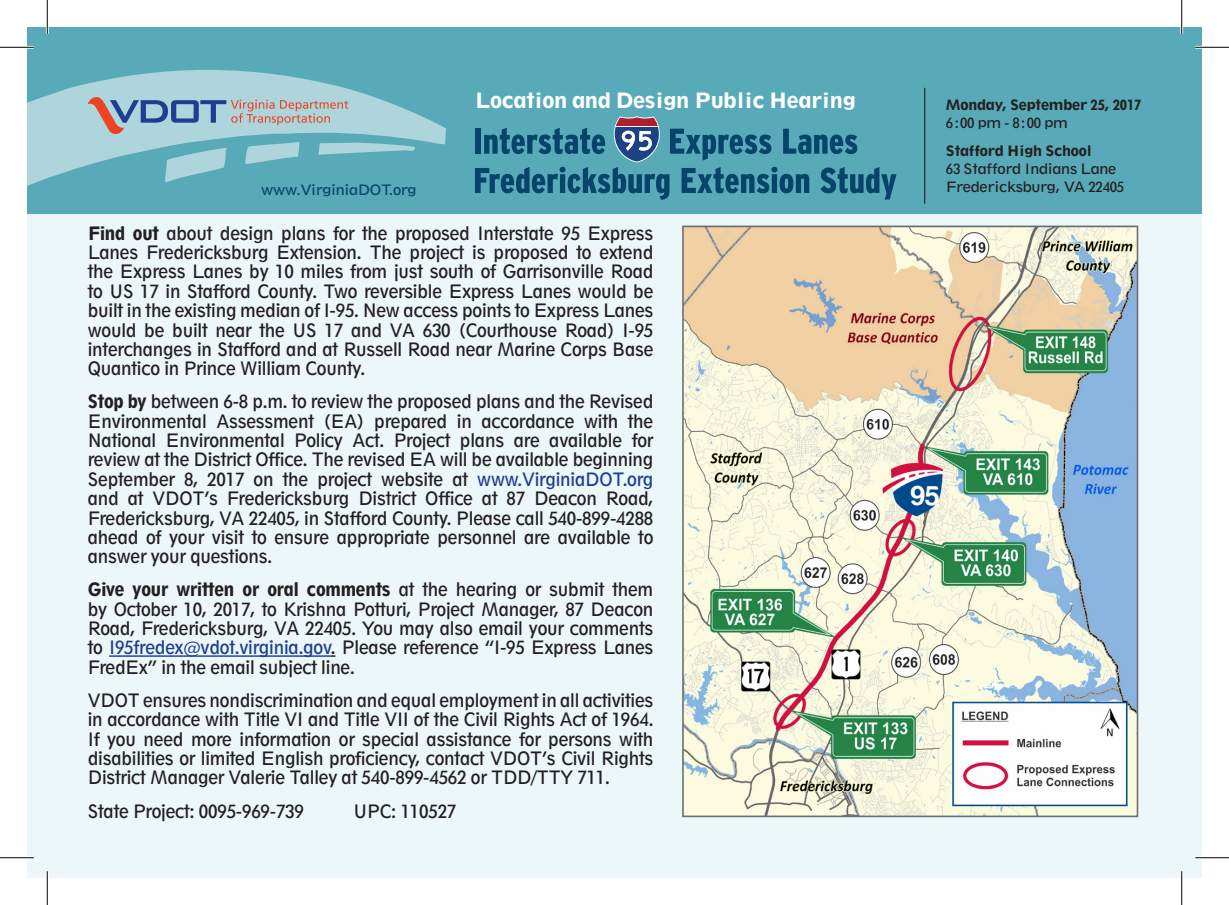
<style>
.page{position:relative;width:1229px;height:905px;background:#fff}
.page>*{position:absolute;margin:0;border:0;box-sizing:border-box;transform-origin:0 0}
.t1{font:800 19.8px "Geometric 212 BT";letter-spacing:-.02em;color:#fff}
.t2{font:condensed 17.55px/19.3px "Geometric 212 BT";letter-spacing:-.01em;color:#231f20;text-align:justify}
.t3{font:13.5px "Geometric 212 BT";letter-spacing:-.02em;color:#231f20}
.t4{font:800 13.5px "Geometric 212 BT";letter-spacing:-.02em;color:#231f20}
.t5{font:13.5px "Geometric 212 BT";letter-spacing:-.02em;color:#064469}
.s1{font-weight:800}
.s2{color:#1f3e91}
</style>
<div class="page">
<div style="left:27px;top:209px;width:1175px;height:669px;background:#ebf7f9"></div>
<div style="left:27px;top:27px;width:1175px;height:187px;background:#58aab8"></div>
<hr style="left:109px;top:655px;width:222px;height:1px;background:#1f3e91">
<svg style="left:475px;top:116px;width:421px;height:84px"></svg>
<div style="left:624px;top:134px;width:8px;height:5px;background:#1c4284;border-radius:50%"></div>
<div style="left:620px;top:119px;width:33px;height:6px;background:#b01e2c"></div>
<svg style="left:27px;top:70px;width:419px;height:116px"></svg>
<svg style="left:245px;top:142px;width:54px;height:22px"></svg>
<svg style="left:318px;top:143px;width:97px;height:12px"></svg>
<svg style="left:88px;top:95px;width:260px;height:41px;background:#a3b5c1"></svg>
<svg style="left:165px;top:148px;width:62px;height:34px"></svg>
<svg style="left:682px;top:225px;width:457px;height:592px;background:#d1d3c2"></svg>
<hr style="left:924px;top:88px;width:1px;height:116px;background:#231f20">
<hr style="left:0;top:46px;width:34px;height:3px;background:#fff">
<hr style="left:1195px;top:46px;width:33px;height:3px;background:#fff">
<hr style="left:0;top:856px;width:34px;height:3px;background:#fff">
<hr style="left:1195px;top:856px;width:33px;height:3px;background:#fff">
<hr style="left:46px;top:0;width:3px;height:34px;background:#fff">
<hr style="left:46px;top:871px;width:3px;height:33px;background:#fff">
<hr style="left:1180px;top:0;width:3px;height:34px;background:#fff">
<hr style="left:1180px;top:871px;width:3px;height:33px;background:#fff">
<hr style="left:0;top:47px;width:34px;height:1px;background:#000">
<hr style="left:1195px;top:47px;width:33px;height:1px;background:#000">
<hr style="left:0;top:857px;width:34px;height:1px;background:#000">
<hr style="left:1195px;top:857px;width:33px;height:1px;background:#000">
<hr style="left:47px;top:0;width:1px;height:34px;background:#000">
<hr style="left:47px;top:871px;width:1px;height:33px;background:#000">
<hr style="left:1181px;top:0;width:1px;height:34px;background:#000">
<hr style="left:1181px;top:871px;width:1px;height:33px;background:#000">
<p class="t1" style="left:475px;top:87px;width:382px">Location and Design Public Hearing</p>
<p class="t4" style="left:946px;top:96px;width:197px">Monday, September 25, 2017</p>
<p class="t3" style="left:946px;top:114px;width:123px">6:00 pm - 8:00 pm</p>
<p class="t4" style="left:946px;top:142px;width:148px">Stafford High School</p>
<p class="t3" style="left:946px;top:160px;width:172px">63 Stafford Indians Lane</p>
<p class="t5" style="left:261px;top:181px;width:157px">www.VirginiaDOT.org</p>
<p class="t3" style="left:946px;top:178px;width:180px">Fredericksburg, VA 22405</p>
<p class="t2" style="left:88px;top:223px;width:567px"><span class="s1">Find out</span> about design plans for the proposed Interstate 95 Express Lanes Fredericksburg Extension. The project is proposed to extend the Express Lanes by 10 miles from just south of Garrisonville Road to US 17 in Stafford County. Two reversible Express Lanes would be built in the existing median of I-95. New access points to Express Lanes would be built near the US 17 and VA 630 (Courthouse Road) I-95 interchanges in Stafford and at Russell Road near Marine Corps Base Quantico in Prince William County.</p>
<p class="t2" style="left:88px;top:392px;width:567px"><span class="s1">Stop by</span> between 6-8 p.m. to review the proposed plans and the Revised Environmental Assessment (EA) prepared in accordance with the National Environmental Policy Act. Project plans are available for review at the District Office. The revised EA will be available beginning September 8, 2017 on the project website at <span class="s2">www.VirginiaDOT.org </span>and at VDOT’s Fredericksburg District Office at 87 Deacon Road, Fredericksburg, VA 22405, in Stafford County. Please call 540-899-4288 ahead of your visit to ensure appropriate personnel are available to answer your questions.</p>
<p class="t2" style="left:88px;top:580px;width:567px"><span class="s1">Give your written or oral comments</span> at the hearing or submit them by October 10, 2017, to Krishna Potturi, Project Manager, 87 Deacon Road, Fredericksburg, VA 22405. You may also email your comments to <span class="s2">I95fredex@vdot.virginia.gov</span>. Please reference “I-95 Express Lanes FredEx” in the email subject line.</p>
<p class="t2" style="left:88px;top:690px;width:567px">VDOT ensures nondiscrimination and equal employment in all activities in accordance with Title VI and Title VII of the Civil Rights Act of 1964.<br>If you need more information or special assistance for persons with disabilities or limited English proficiency, contact VDOT’s Civil Rights District Manager Valerie Talley at 540-899-4562 or TDD/TTY 711.</p>
<p class="t2" style="left:88px;top:801px;width:218px">State Project: 0095-969-739</p>
<p class="t2" style="left:353px;top:801px;width:104px">UPC: 110527</p>
</div>
